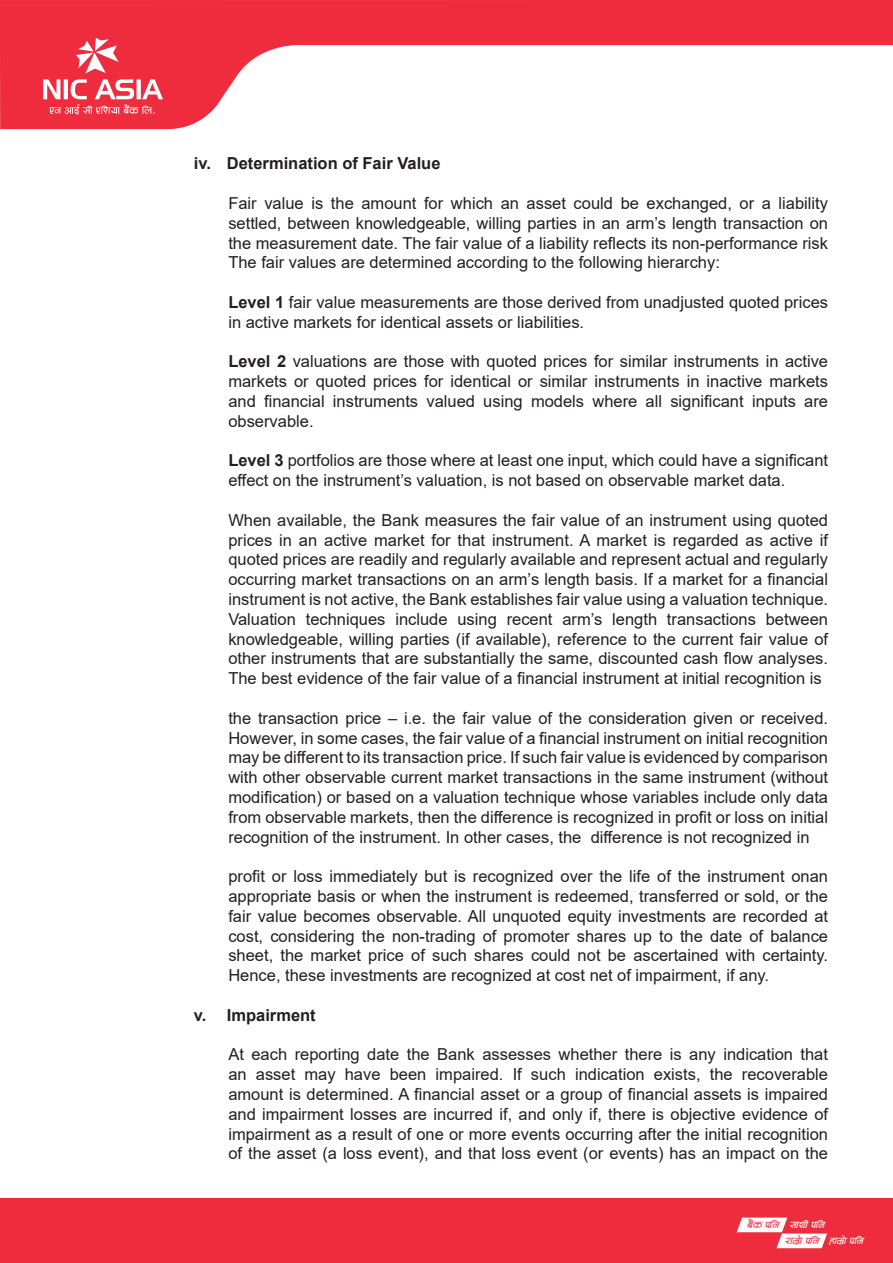
<style>
.page{position:relative;width:893px;height:1263px;background:#fff}
.page>*{position:absolute;margin:0;border:0;box-sizing:border-box;transform-origin:0 0}
.t1{font:16.5px/19.8px "Arial";color:#231f20;text-align:justify}
.t2{font:700 16.5px "Arial";color:#231f20}
.t3{font:italic 12.75px/16px "Aakriti";color:#ee2c3d}
.s1{font-weight:700}
.s2{color:#fff}
</style>
<div class="page">
<svg style="left:0;top:0;width:893px;height:129px"></svg>
<svg style="left:43px;top:38px;width:120px;height:77px"></svg>
<div style="left:0;top:1199px;width:893px;height:64px;background:#ee2c3d"></div>
<svg style="left:737px;top:1217px;width:90px;height:31px"></svg>
<p class="t2" style="left:194px;top:152px;width:248px">iv. Determination of Fair Value</p>
<p class="t1" style="left:228px;top:193px;width:601px">Fair value is the amount for which an asset could be exchanged, or a liability settled, between knowledgeable, willing parties in an arm’s length transaction on the measurement date. The fair value of a liability reflects its non-performance risk The fair values are determined according to the following hierarchy:</p>
<p class="t1" style="left:228px;top:292px;width:601px"><span class="s1">Level 1</span> fair value measurements are those derived from unadjusted quoted prices in active markets for identical assets or liabilities.</p>
<p class="t1" style="left:228px;top:352px;width:601px"><span class="s1">Level 2</span> valuations are those with quoted prices for similar instruments in active markets or quoted prices for identical or similar instruments in inactive markets and financial instruments valued using models where all significant inputs are observable.</p>
<p class="t1" style="left:228px;top:451px;width:601px"><span class="s1">Level 3</span> portfolios are those where at least one input, which could have a significant effect on the instrument’s valuation, is not based on observable market data.</p>
<p class="t1" style="left:228px;top:510px;width:601px">When available, the Bank measures the fair value of an instrument using quoted prices in an active market for that instrument. A market is regarded as active if quoted prices are readily and regularly available and represent actual and regularly occurring market transactions on an arm’s length basis. If a market for a financial instrument is not active, the Bank establishes fair value using a valuation technique.<br>Valuation techniques include using recent arm’s length transactions between knowledgeable, willing parties (if available), reference to the current fair value of other instruments that are substantially the same, discounted cash flow analyses.<br>The best evidence of the fair value of a financial instrument at initial recognition is</p>
<p class="t1" style="left:228px;top:708px;width:601px">the transaction price – i.e. the fair value of the consideration given or received.<br>However, in some cases, the fair value of a financial instrument on initial recognition may be different to its transaction price. If such fair value is evidenced by comparison with other observable current market transactions in the same instrument (without modification) or based on a valuation technique whose variables include only data from observable markets, then the difference is recognized in profit or loss on initial recognition of the instrument. In other cases, the difference is not recognized in</p>
<p class="t1" style="left:228px;top:866px;width:601px">profit or loss immediately but is recognized over the life of the instrument onan appropriate basis or when the instrument is redeemed, transferred or sold, or the fair value becomes observable. All unquoted equity investments are recorded at cost, considering the non-trading of promoter shares up to the date of balance sheet, the market price of such shares could not be ascertained with certainty.<br>Hence, these investments are recognized at cost net of impairment, if any.</p>
<p class="t2" style="left:194px;top:1003px;width:123px">v. Impairment</p>
<p class="t1" style="left:228px;top:1045px;width:601px">At each reporting date the Bank assesses whether there is any indication that an asset may have been impaired. If such indication exists, the recoverable amount is determined. A financial asset or a group of financial assets is impaired and impairment losses are incurred if, and only if, there is objective evidence of impairment as a result of one or more events occurring after the initial recognition of the asset (a loss event), and that loss event (or events) has an impact on the</p>
<p class="t3" style="left:785px;top:1216px;width:80px;text-indent:-38px">a}+s klg <span class="s2">;fyL klg<br></span>/fd|f]klg <span class="s2">xfd|f]klg</span></p>
</div>
